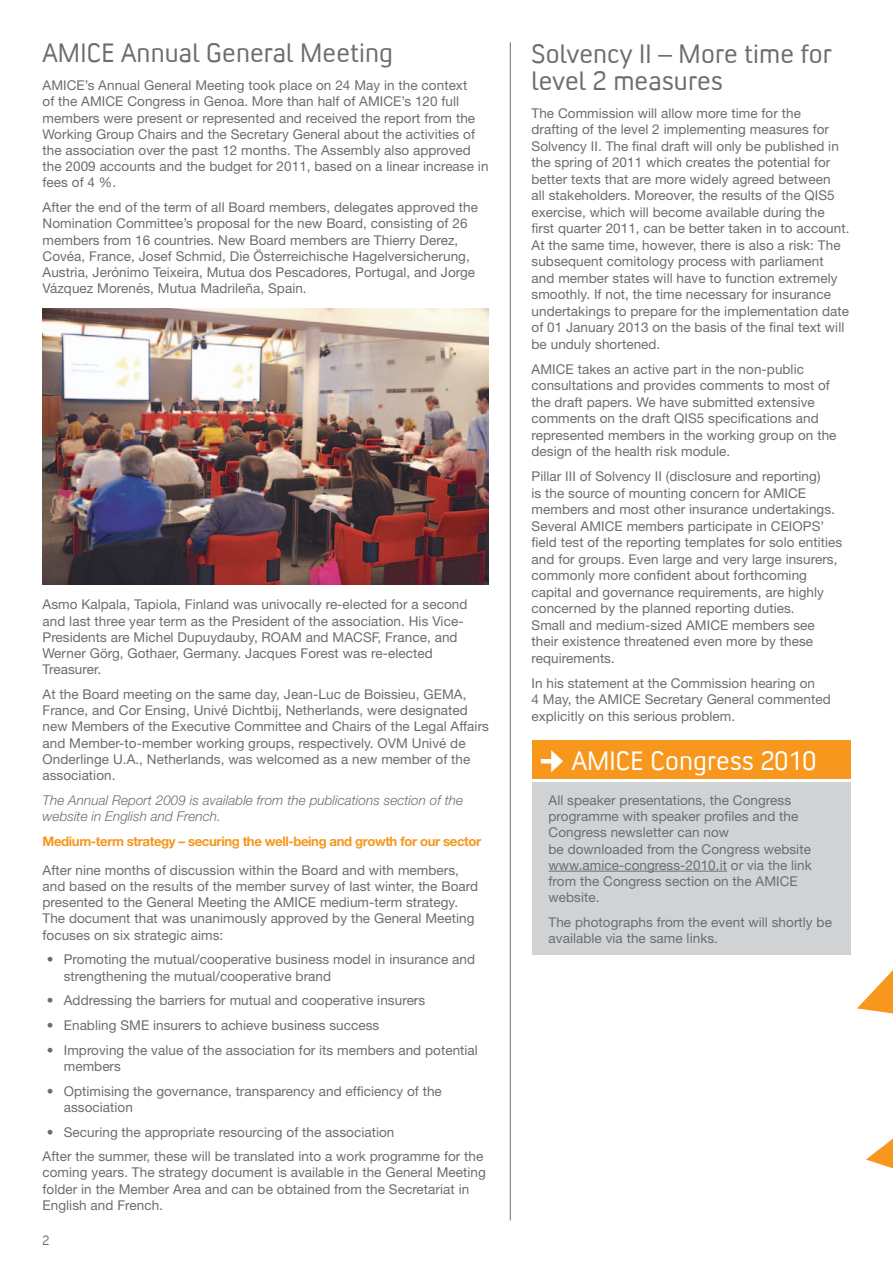
<style>
.page{position:relative;width:893px;height:1263px;background:#fff}
.page>*{position:absolute;margin:0;border:0;box-sizing:border-box;transform-origin:0 0}
.t1{font:27px/27px "Convection";letter-spacing:.005em;color:#6c6d70}
.t2{font:27px "Convection";letter-spacing:.005em;color:#fff}
.t3{font:13.5px/16.2px "Helvetica Neue LT Std";letter-spacing:.005em;color:#6c6d70}
.t4{font:italic 300 13.5px/16.2px "Helvetica Neue LT Std";letter-spacing:.005em;color:#6c6d70}
.t5{font:13.5px "Convection";color:#6c6d70}
.t6{font:700 13.2px "Helvetica Neue LT Std";letter-spacing:-.03em;color:#f7971d}
</style>
<div class="page">
<svg style="left:857px;top:970px;width:36px;height:43px"></svg>
<svg style="left:866px;top:1138px;width:27px;height:30px"></svg>
<hr style="left:510px;top:42px;width:1px;height:1178px;background:#6c6d70">
<div style="left:531px;top:783px;width:319px;height:172px;background:#d1d2d4"></div>
<div style="left:531px;top:741px;width:319px;height:38px;background:#f7971d"></div>
<hr style="left:541px;top:759px;width:14px;height:4px;background:#fff">
<svg style="left:551px;top:750px;width:12px;height:22px"></svg>
<hr style="left:549px;top:871px;width:178px;height:1px;background:#6c6d70">
<img style="left:43px;top:309px;width:446px;height:275px">
<h1 class="t1" style="left:43px;top:38px;width:352px">AMICE Annual General Meeting</h1>
<p class="t3" style="left:43px;top:77px;width:447px">AMICE’s Annual General Meeting took place on 24 May in the context<br>of the AMICE Congress in Genoa. More than half of AMICE’s 120 full members were present or represented and received the report from the Working Group Chairs and the Secretary General about the activities of the association over the past 12 months. The Assembly also approved the 2009 accounts and the budget for 2011, based on a linear increase in fees of 4 %.</p>
<p class="t3" style="left:43px;top:199px;width:437px">After the end of the term of all Board members, delegates approved the Nomination Committee’s proposal for the new Board, consisting of 26 members from 16 countries. New Board members are Thierry Derez, Covéa, France, Josef Schmid, Die Österreichische Hagelversicherung, Austria, Jerónimo Teixeira, Mutua dos Pescadores, Portugal, and Jorge Vázquez Morenés, Mutua Madrileña, Spain.</p>
<p class="t3" style="left:43px;top:596px;width:426px">Asmo Kalpala, Tapiola, Finland was univocally re-elected for a second and last three year term as the President of the association. His Vice-Presidents are Michel Dupuydauby, ROAM and MACSF, France, and Werner Görg, Gothaer, Germany. Jacques Forest was re-elected Treasurer.</p>
<p class="t3" style="left:43px;top:686px;width:448px">At the Board meeting on the same day, Jean-Luc de Boissieu, GEMA, France, and Cor Ensing, Univé Dichtbij, Netherlands, were designated new Members of the Executive Committee and Chairs of the Legal Affairs and Member-to-member working groups, respectively. OVM Univé de Onderlinge U.A., Netherlands, was welcomed as a new member of the association.</p>
<p class="t4" style="left:43px;top:792px;width:422px">The Annual Report 2009 is available from the publications section of the website in English and French.</p>
<p class="t6" style="left:43px;top:833px;width:440px">Medium-term strategy – securing the well-being and growth for our sector</p>
<p class="t3" style="left:43px;top:862px;width:437px">After nine months of discussion within the Board and with members, and based on the results of the member survey of last winter, the Board presented to the General Meeting the AMICE medium-term strategy.<br>The document that was unanimously approved by the General Meeting focuses on six strategic aims:</p>
<p class="t3" style="left:64px;top:951px;width:413px;text-indent:-17px">• Promoting the mutual/cooperative business model in insurance and strengthening the mutual/cooperative brand</p>
<p class="t3" style="left:47px;top:992px;width:380px">• Addressing the barriers for mutual and cooperative insurers</p>
<p class="t3" style="left:47px;top:1017px;width:334px">• Enabling SME insurers to achieve business success</p>
<p class="t3" style="left:64px;top:1041px;width:416px;text-indent:-17px">• Improving the value of the association for its members and potential members</p>
<p class="t3" style="left:64px;top:1082px;width:380px;text-indent:-17px">• Optimising the governance, transparency and efficiency of the association</p>
<p class="t3" style="left:43px;top:1119px;width:442px;line-height:24.8px;text-indent:4px">• Securing the appropriate resourcing of the association<br>After the summer, these will be translated into a work programme for the</p>
<p class="t3" style="left:43px;top:1164px;width:445px">coming years. The strategy document is available in the General Meeting folder in the Member Area and can be obtained from the Secretariat in<br>English and French.</p>
<p class="t5" style="left:43px;top:1231px;width:8px">2</p>
<h1 class="t1" style="left:531px;top:39px;width:302px">Solvency II – More time for level 2 measures</h1>
<p class="t3" style="left:531px;top:105px;width:319px">The Commission will allow more time for the drafting of the level 2 implementing measures for Solvency II. The final draft will only be published in the spring of 2011 which creates the potential for better texts that are more widely agreed between<br>all stakeholders. Moreover, the results of the QIS5 exercise, which will become available during the first quarter 2011, can be better taken in to account.<br>At the same time, however, there is also a risk: The subsequent comitology process with parliament and member states will have to function extremely smoothly. If not, the time necessary for insurance undertakings to prepare for the implementation date of 01 January 2013 on the basis of the final text will be unduly shortened.</p>
<p class="t3" style="left:531px;top:361px;width:306px">AMICE takes an active part in the non-public consultations and provides comments to most of the draft papers. We have submitted extensive comments on the draft QIS5 specifications and represented members in the working group on the design of the health risk module.</p>
<p class="t3" style="left:531px;top:468px;width:312px">Pillar III of Solvency II (disclosure and reporting)<br>is the source of mounting concern for AMICE members and most other insurance undertakings.<br>Several AMICE members participate in CEIOPS’ field test of the reporting templates for solo entities and for groups. Even large and very large insurers, commonly more confident about forthcoming capital and governance requirements, are highly concerned by the planned reporting duties.<br>Small and medium-sized AMICE members see their existence threatened even more by these requirements.</p>
<p class="t3" style="left:531px;top:675px;width:301px">In his statement at the Commission hearing on<br>4 May, the AMICE Secretary General commented explicitly on this serious problem.</p>
<h1 class="t2" style="left:572px;top:744px;width:246px">AMICE Congress 2010</h1>
<p class="t3" style="left:549px;top:792px;width:265px">All speaker presentations, the Congress programme with speaker profiles and the Congress newsletter can now<br>be downloaded from the Congress website www.amice-congress-2010.it or via the link from the Congress section on the AMICE website.</p>
<p class="t3" style="left:549px;top:914px;width:285px">The photographs from the event will shortly be available via the same links.</p>
</div>
